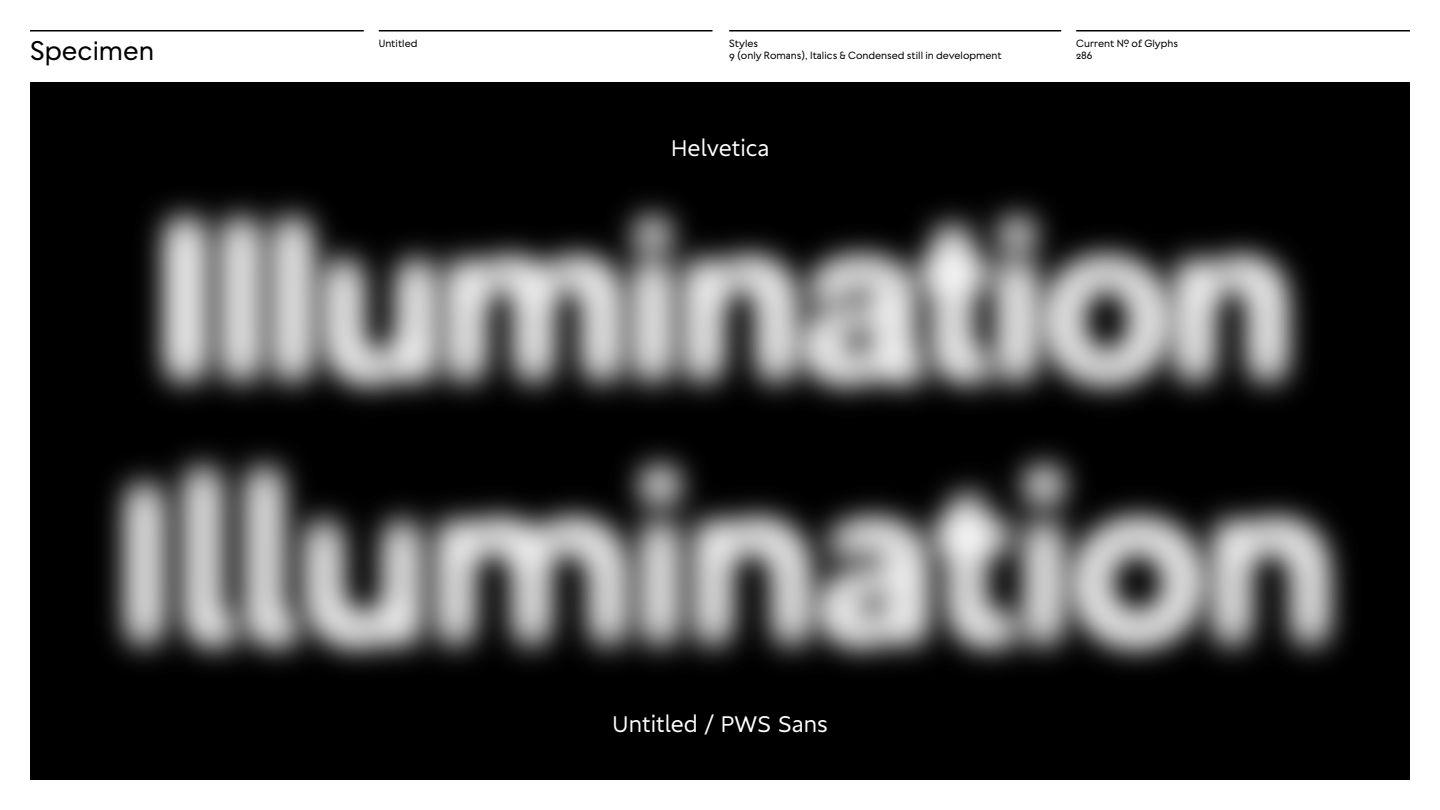
<style>
.page{position:relative;width:1440px;height:810px;background:#fff}
.page>*{position:absolute;margin:0;border:0;box-sizing:border-box;transform-origin:0 0}
.t1{font:27px "West";color:#000}
.t2{font:22.5px "Prague Sans";color:#fff}
.t3{font:10.5px/12px "West";color:#000}
.s1{font-family:"Golt"}
</style>
<div class="page">
<hr style="left:30px;top:30px;width:334px;height:2px;background:#000">
<hr style="left:379px;top:30px;width:333px;height:2px;background:#000">
<hr style="left:729px;top:30px;width:332px;height:2px;background:#000">
<hr style="left:1076px;top:30px;width:334px;height:2px;background:#000">
<div style="left:30px;top:82px;width:1380px;height:698px;background:#000"></div>
<img style="left:103px;top:196px;width:1249px;height:474px">
<p class="t3" style="left:379px;top:37px;width:40px">Untitled</p>
<p class="t3" style="left:729px;top:37px;width:274px">Styles<br>9 (only Romans), Italics &amp; Condensed still in development</p>
<p class="t3" style="left:1076px;top:37px;width:103px">Current № of Glyphs</p>
<h1 class="t1" style="left:30px;top:32px;width:125px">Specimen</h1>
<p class="t3" style="left:1076px;top:49px;width:18px">286</p>
<h2 class="t2" style="left:671px;top:132px;width:100px">Helvetica</h2>
<h2 class="t2" style="left:612px;top:707px;width:217px">Untitled <span class="s1">/</span> PWS Sans</h2>
</div>
